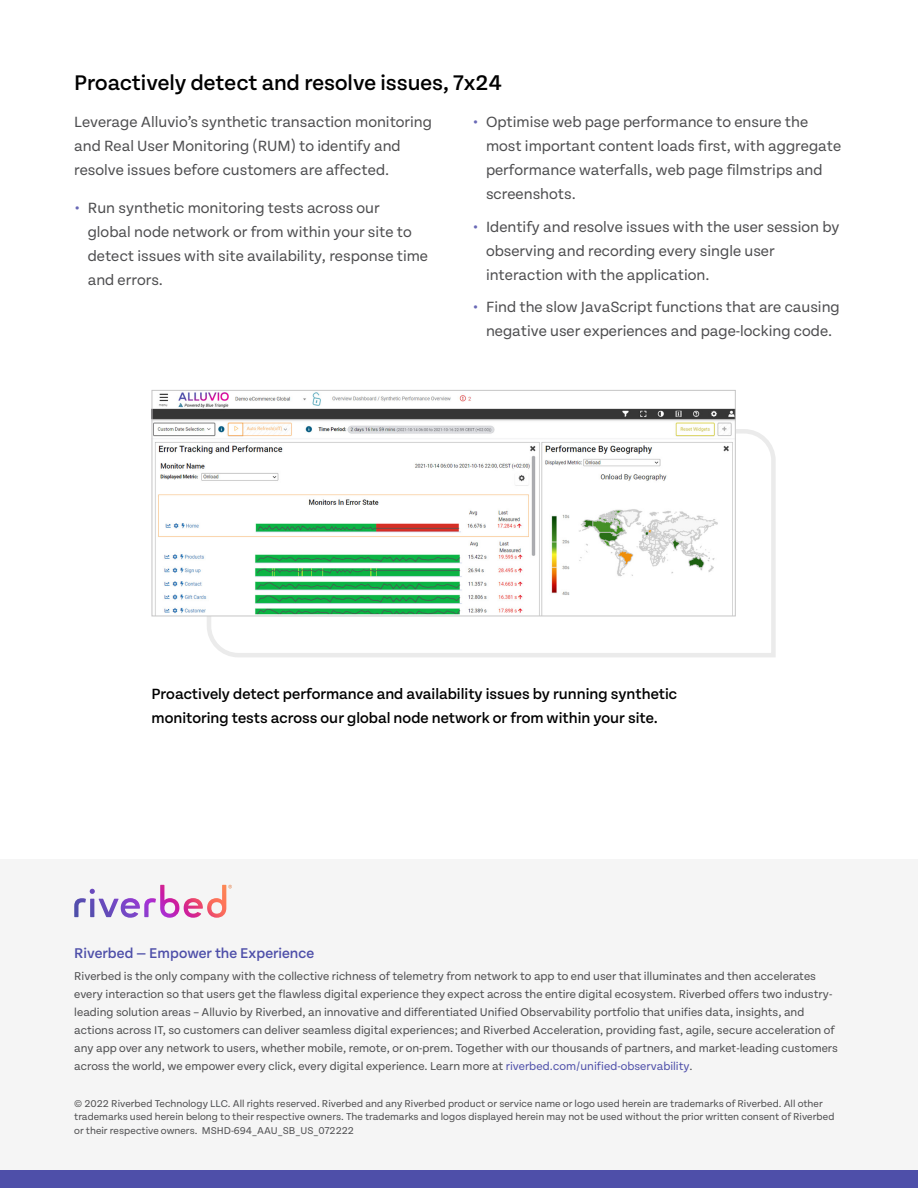
<style>
.page{position:relative;width:918px;height:1188px;background:#fff}
.page>*{position:absolute;margin:0;border:0;box-sizing:border-box;transform-origin:0 0}
.t1{font:500 22.5px "Tenon";color:#000}
.t2{font:15.75px/24px "Tenon";color:#4d4d4f}
.t3{font:500 15.75px/24px "Tenon";color:#000}
.t4{font:500 15px "Tenon";color:#4e4fa9}
.t5{font:12px/18px "Tenon";color:#4d4d4f}
.t6{font:10.5px/13.5px "Tenon";color:#4d4d4f}
.s1{font-weight:700;color:#6969b6}
.s2{color:#4e4fa9}
</style>
<div class="page">
<div style="left:0;top:859px;width:918px;height:329px;background:#f5f5f5"></div>
<svg style="left:74px;top:885px;width:158px;height:33px"></svg>
<div style="left:0;top:1170px;width:918px;height:18px;background:#4e4fa9"></div>
<svg style="left:205px;top:429px;width:571px;height:228px"></svg>
<img style="left:154px;top:392px;width:580px;height:222px">
<div style="left:152px;top:390px;width:584px;height:226px;border:1px solid #c6c6c6"></div>
<h1 class="t1" style="left:74px;top:71px;width:429px">Proactively detect and resolve issues, 7x24</h1>
<h2 class="t2" style="left:74px;top:111px;width:359px">Leverage Alluvio’s synthetic transaction monitoring and Real User Monitoring (RUM) to identify and resolve issues before customers are affected.</h2>
<h2 class="t2" style="left:88px;top:196px;width:342px;text-indent:-13px"><span class="s1">•</span> Run synthetic monitoring tests across our<br>global node network or from within your site to detect issues with site availability, response time and errors.</h2>
<h2 class="t2" style="left:486px;top:111px;width:357px;text-indent:-13px"><span class="s1">•</span> Optimise web page performance to ensure the most important content loads first, with aggregate performance waterfalls, web page filmstrips and screenshots.</h2>
<h2 class="t2" style="left:486px;top:215px;width:355px;text-indent:-13px"><span class="s1">•</span> Identify and resolve issues with the user session by observing and recording every single user interaction with the application.</h2>
<h2 class="t2" style="left:473px;top:296px;width:369px;text-align:center"><span class="s1">•</span> Find the slow JavaScript functions that are causing negative user experiences and page-locking code.</h2>
<h2 class="t3" style="left:152px;top:682px;width:527px">Proactively detect performance and availability issues by running synthetic monitoring tests across our global node network or from within your site.</h2>
<p class="t4" style="left:74px;top:945px;width:242px">Riverbed — Empower the Experience</p>
<p class="t5" style="left:74px;top:968px;width:765px">Riverbed is the only company with the collective richness of telemetry from network to app to end user that illuminates and then accelerates every interaction so that users get the flawless digital experience they expect across the entire digital ecosystem. Riverbed offers two industry&shy;leading solution areas – Alluvio by Riverbed, an innovative and differentiated Unified Observability portfolio that unifies data, insights, and actions across IT, so customers can deliver seamless digital experiences; and Riverbed Acceleration, providing fast, agile, secure acceleration of any app over any network to users, whether mobile, remote, or on-prem. Together with our thousands of partners, and market-leading customers across the world, we empower every click, every digital experience. Learn more at <span class="s2">riverbed.com/unified-observability</span>.</p>
<p class="t6" style="left:74px;top:1097px;width:762px">© 2022 Riverbed Technology LLC. All rights reserved. Riverbed and any Riverbed product or service name or logo used herein are trademarks of Riverbed. All other trademarks used herein belong to their respective owners. The trademarks and logos displayed herein may not be used without the prior written consent of Riverbed or their respective owners. MSHD-694_AAU_SB_US_072222</p>
</div>
